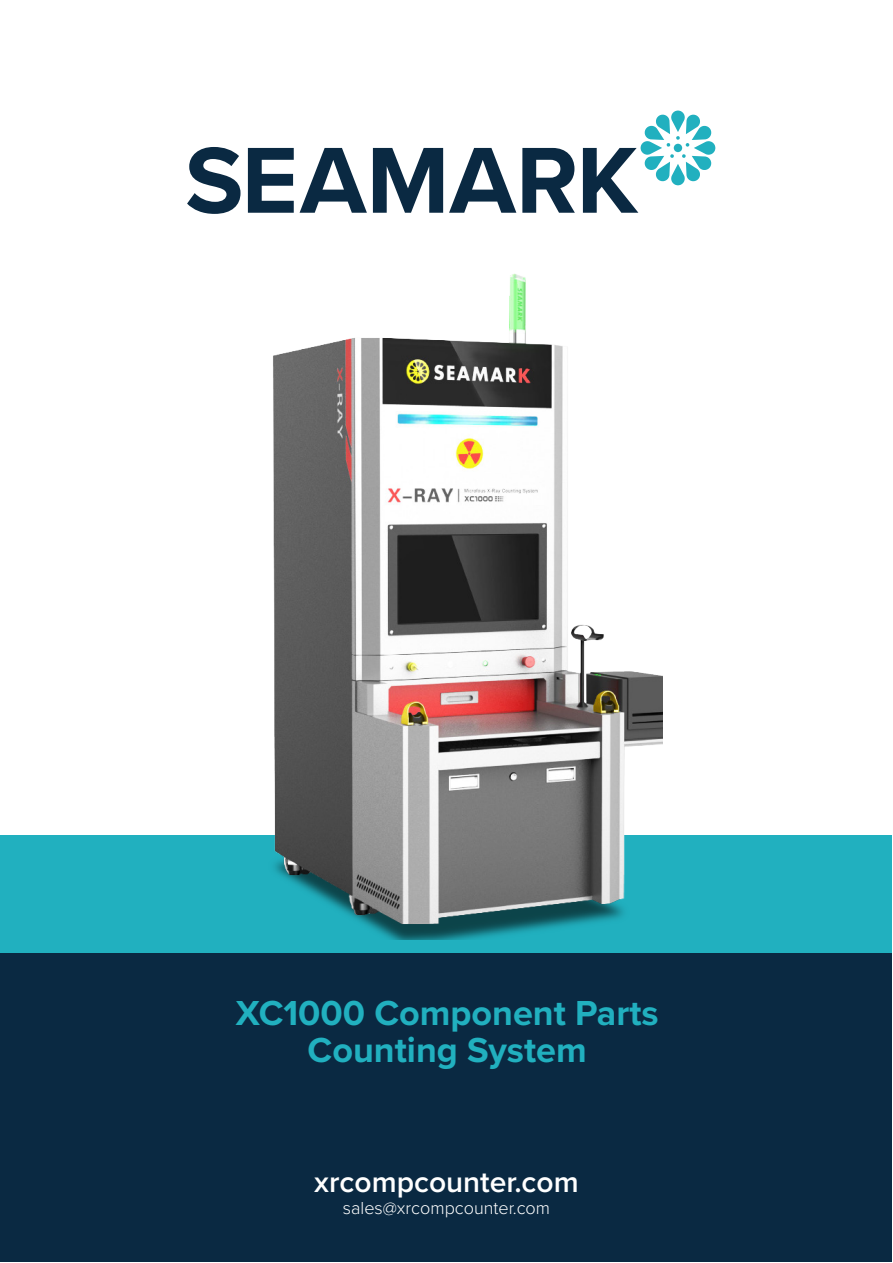
<style>
.page{position:relative;width:893px;height:1263px;background:#fff}
.page>*{position:absolute;margin:0;border:0;box-sizing:border-box;transform-origin:0 0}
.t1{font:700 36px/37.5px "Proxima Nova";color:#21b0bf;text-align:center}
.t2{font:600 30px "Proxima Nova";color:#fff}
.t3{font:300 18px "Proxima Nova";color:#fff}
</style>
<div class="page">
<hr style="left:0;top:1222px;width:797px;height:1px;background:#0a2942">
<svg style="left:187px;top:147px;width:54px;height:67px"></svg>
<svg style="left:248px;top:148px;width:46px;height:65px"></svg>
<svg style="left:300px;top:148px;width:67px;height:65px"></svg>
<svg style="left:373px;top:148px;width:70px;height:65px"></svg>
<svg style="left:449px;top:148px;width:67px;height:65px"></svg>
<svg style="left:522px;top:148px;width:53px;height:65px"></svg>
<svg style="left:583px;top:111px;width:132px;height:102px"></svg>
<div style="left:1px;top:953px;width:891px;height:309px;background:#0a2942"></div>
<div style="left:1px;top:836px;width:891px;height:117px;background:#21b0bf"></div>
<img style="left:232px;top:273px;width:431px;height:666px">
<p class="t1" style="left:236px;top:993px;width:425px">XC1000 Component Parts<br>Counting System</p>
<p class="t2" style="left:314px;top:1160px;width:266px">xrcompcounter.com</p>
<p class="t3" style="left:343px;top:1194px;width:209px">sales@xrcompcounter.com</p>
</div>
